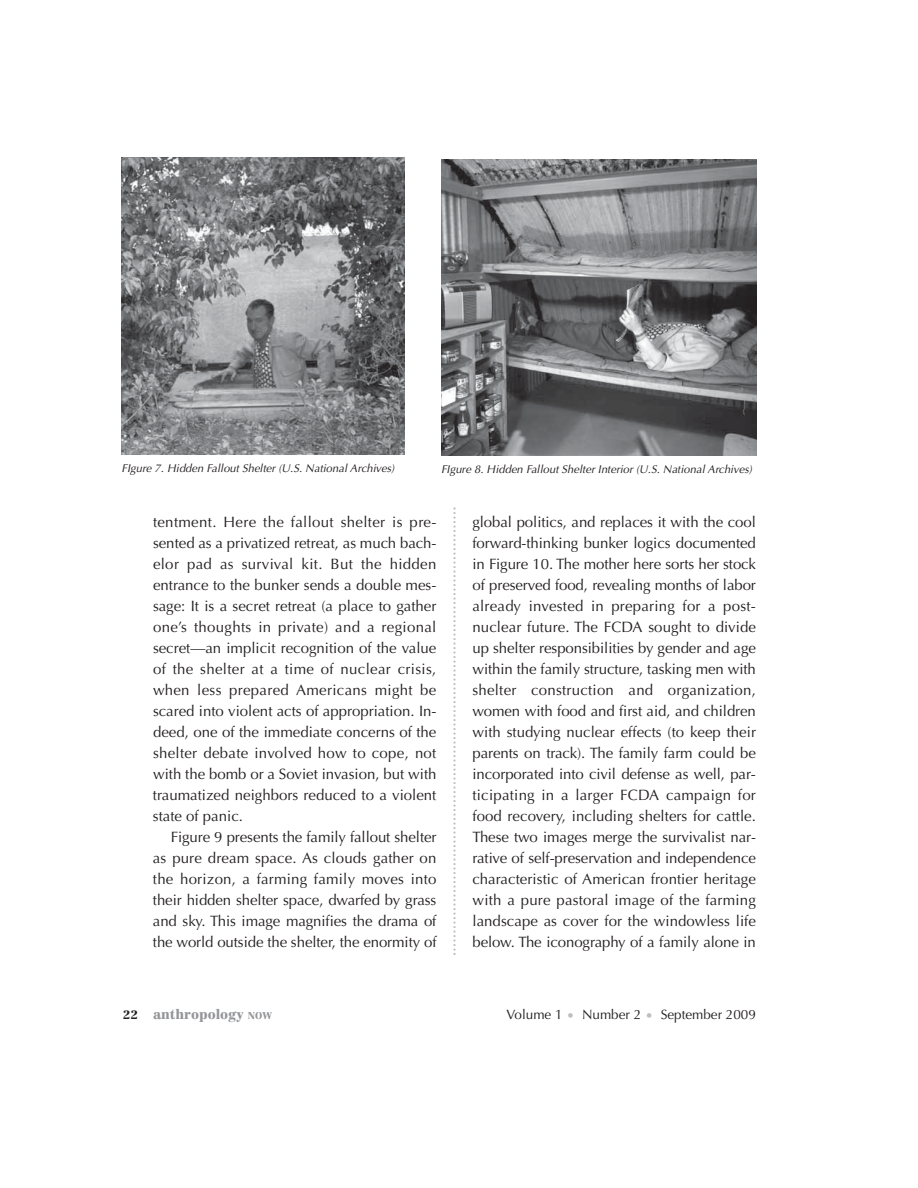
<style>
.page{position:relative;width:918px;height:1188px;background:#fff}
.page>*{position:absolute;margin:0;border:0;box-sizing:border-box;transform-origin:0 0}
.t1{font:15px/21px "Optima";letter-spacing:-.005em;color:#231f20;text-align:justify}
.t2{font:13.5px "Optima";color:#231f20}
.t3{font:900 13.5px "Centennial";color:#939598}
.t4{font:italic 11.25px "Optima";color:#231f20}
.s1{font-size:12px;color:#231f20}
.s2{font-size:9.75px}
.s3{color:#bcbec0}
</style>
<div class="page">
<svg style="left:453px;top:507px;width:3px;height:448px"></svg>
<img style="left:441px;top:159px;width:315px;height:297px">
<img style="left:122px;top:158px;width:283px;height:296px">
<p class="t4" style="left:122px;top:463px;width:274px">FIgure 7. Hidden Fallout Shelter (U.S. National Archives)</p>
<p class="t4" style="left:441px;top:465px;width:312px">FIgure 8. Hidden Fallout Shelter Interior (U.S. National Archives)</p>
<p class="t1" style="left:153px;top:512px;width:285px">tentment. Here the fallout shelter is pre&shy;sented as a privatized retreat, as much bach&shy;elor pad as survival kit. But the hidden entrance to the bunker sends a double mes&shy;sage: It is a secret retreat (a place to gather one’s thoughts in private) and a regional secret—an implicit recognition of the value of the shelter at a time of nuclear crisis, when less prepared Americans might be scared into violent acts of appropriation. In&shy;deed, one of the immediate concerns of the shelter debate involved how to cope, not with the bomb or a Soviet invasion, but with traumatized neighbors reduced to a violent state of panic.</p>
<p class="t1" style="left:153px;top:827px;width:285px;text-indent:18px">Figure 9 presents the family fallout shelter as pure dream space. As clouds gather on the horizon, a farming family moves into their hidden shelter space, dwarfed by grass and sky. This image magnifies the drama of the world outside the shelter, the enormity of</p>
<p class="t1" style="left:472px;top:512px;width:285px">global politics, and replaces it with the cool forward-thinking bunker logics documented in Figure 10. The mother here sorts her stock of preserved food, revealing months of labor already invested in preparing for a post&shy;nuclear future. The FCDA sought to divide up shelter responsibilities by gender and age within the family structure, tasking men with shelter construction and organization, women with food and first aid, and children with studying nuclear effects (to keep their parents on track). The family farm could be incorporated into civil defense as well, par&shy;ticipating in a larger FCDA campaign for food recovery, including shelters for cattle.<br>These two images merge the survivalist nar&shy;rative of self-preservation and independence characteristic of American frontier heritage with a pure pastoral image of the farming landscape as cover for the windowless life below. The iconography of a family alone in</p>
<p class="t3" style="left:123px;top:1008px;width:151px"><span class="s1">22</span> anthropology <span class="s2">NOW</span></p>
<p class="t2" style="left:506px;top:1008px;width:251px">Volume 1 <span class="s3">•</span> Number 2 <span class="s3">•</span> September 2009</p>
</div>
